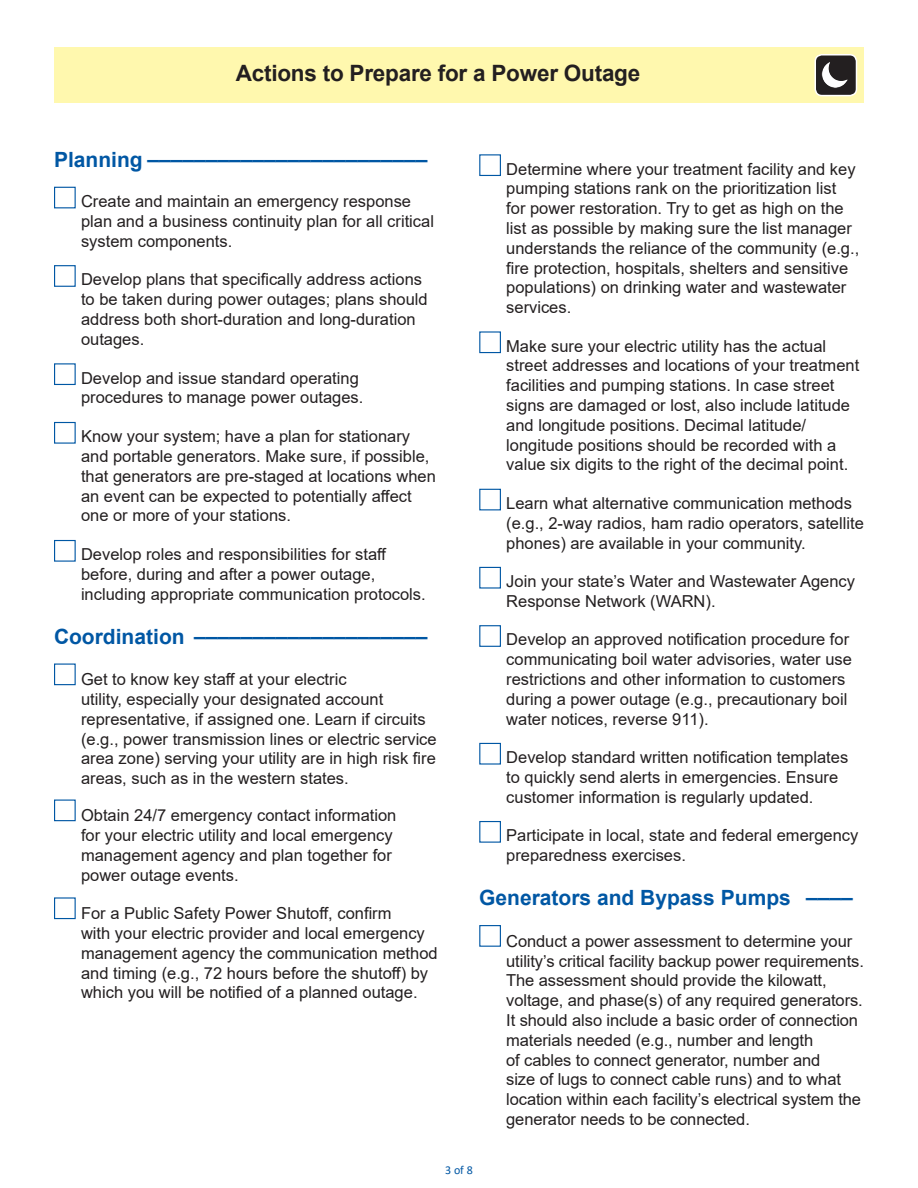
<style>
.page{position:relative;width:918px;height:1188px;background:#fff}
.page>*{position:absolute;margin:0;border:0;box-sizing:border-box;transform-origin:0 0}
.t1{font:700 22.5px "Arial";letter-spacing:-.01em;color:#231f20}
.t2{font:700 21px "Arial";color:#0057a4}
.t3{font:16.5px/19.8px "Arial";color:#231f20}
.t4{font:12px "Calibri";color:#0057a4}
</style>
<div class="page">
<div style="left:54px;top:187px;width:22px;height:21px;border:1px solid #0057a4"></div>
<div style="left:54px;top:265px;width:22px;height:22px;border:1px solid #0057a4"></div>
<div style="left:54px;top:363px;width:22px;height:22px;border:1px solid #0057a4"></div>
<div style="left:54px;top:422px;width:22px;height:22px;border:1px solid #0057a4"></div>
<div style="left:54px;top:540px;width:22px;height:22px;border:1px solid #0057a4"></div>
<div style="left:54px;top:664px;width:22px;height:21px;border:1px solid #0057a4"></div>
<div style="left:54px;top:800px;width:22px;height:21px;border:1px solid #0057a4"></div>
<div style="left:54px;top:897px;width:22px;height:22px;border:1px solid #0057a4"></div>
<div style="left:479px;top:154px;width:22px;height:22px;border:1px solid #0057a4"></div>
<div style="left:479px;top:331px;width:22px;height:22px;border:1px solid #0057a4"></div>
<div style="left:479px;top:489px;width:22px;height:21px;border:1px solid #0057a4"></div>
<div style="left:479px;top:567px;width:22px;height:22px;border:1px solid #0057a4"></div>
<div style="left:479px;top:625px;width:22px;height:22px;border:1px solid #0057a4"></div>
<div style="left:479px;top:743px;width:22px;height:22px;border:1px solid #0057a4"></div>
<div style="left:479px;top:821px;width:22px;height:22px;border:1px solid #0057a4"></div>
<div style="left:479px;top:925px;width:22px;height:22px;border:1px solid #0057a4"></div>
<div style="left:54px;top:47px;width:810px;height:55px;background:#fff8ae"></div>
<div style="left:815px;top:55px;width:41px;height:41px;background:#231f20;border-radius:7px"></div>
<div style="left:815px;top:54px;width:42px;height:42px;border:2px solid #fff;border-radius:7px"></div>
<img style="left:821px;top:62px;width:27px;height:26px">
<p class="t1" style="left:236px;top:57px;width:406px">Actions to Prepare for a Power Outage</p>
<p class="t2" style="left:54px;top:135px;width:375px">Planning ________________________</p>
<p class="t3" style="left:81px;top:191px;width:355px">Create and maintain an emergency response plan and a business continuity plan for all critical system components.</p>
<p class="t3" style="left:81px;top:270px;width:348px">Develop plans that specifically address actions to be taken during power outages; plans should address both short-duration and long-duration outages.</p>
<p class="t3" style="left:81px;top:368px;width:284px">Develop and issue standard operating procedures to manage power outages.</p>
<p class="t3" style="left:81px;top:426px;width:356px">Know your system; have a plan for stationary and portable generators. Make sure, if possible, that generators are pre-staged at locations when an event can be expected to potentially affect one or more of your stations.</p>
<p class="t3" style="left:81px;top:544px;width:346px">Develop roles and responsibilities for staff before, during and after a power outage, including appropriate communication protocols.</p>
<p class="t2" style="left:54px;top:613px;width:375px">Coordination ____________________</p>
<p class="t3" style="left:81px;top:669px;width:357px">Get to know key staff at your electric<br>utility, especially your designated account representative, if assigned one. Learn if circuits (e.g., power transmission lines or electric service area zone) serving your utility are in high risk fire areas, such as in the western states.</p>
<p class="t3" style="left:81px;top:805px;width:317px">Obtain 24/7 emergency contact information for your electric utility and local emergency management agency and plan together for power outage events.</p>
<p class="t3" style="left:81px;top:903px;width:358px">For a Public Safety Power Shutoff, confirm<br>with your electric provider and local emergency management agency the communication method and timing (e.g., 72 hours before the shutoff) by which you will be notified of a planned outage.</p>
<p class="t3" style="left:506px;top:159px;width:355px">Determine where your treatment facility and key pumping stations rank on the prioritization list for power restoration. Try to get as high on the list as possible by making sure the list manager understands the reliance of the community (e.g., fire protection, hospitals, shelters and sensitive populations) on drinking water and wastewater services.</p>
<p class="t3" style="left:506px;top:336px;width:355px">Make sure your electric utility has the actual street addresses and locations of your treatment facilities and pumping stations. In case street signs are damaged or lost, also include latitude and longitude positions. Decimal latitude/ longitude positions should be recorded with a value six digits to the right of the decimal point.</p>
<p class="t3" style="left:506px;top:493px;width:359px">Learn what alternative communication methods (e.g., 2-way radios, ham radio operators, satellite phones) are available in your community.</p>
<p class="t3" style="left:506px;top:571px;width:350px">Join your state’s Water and Wastewater Agency<br>Response Network (WARN).</p>
<p class="t3" style="left:506px;top:630px;width:347px">Develop an approved notification procedure for communicating boil water advisories, water use restrictions and other information to customers during a power outage (e.g., precautionary boil water notices, reverse 911).</p>
<p class="t3" style="left:506px;top:747px;width:344px">Develop standard written notification templates to quickly send alerts in emergencies. Ensure customer information is regularly updated.</p>
<p class="t3" style="left:506px;top:825px;width:354px">Participate in local, state and federal emergency preparedness exercises.</p>
<p class="t2" style="left:479px;top:883px;width:375px">Generators and Bypass Pumps ____</p>
<p class="t3" style="left:506px;top:931px;width:359px">Conduct a power assessment to determine your utility’s critical facility backup power requirements.<br>The assessment should provide the kilowatt, voltage, and phase(s) of any required generators.<br>It should also include a basic order of connection materials needed (e.g., number and length<br>of cables to connect generator, number and<br>size of lugs to connect cable runs) and to what location within each facility’s electrical system the generator needs to be connected.</p>
<p class="t4" style="left:445px;top:1161px;width:29px">3 of 8</p>
</div>
